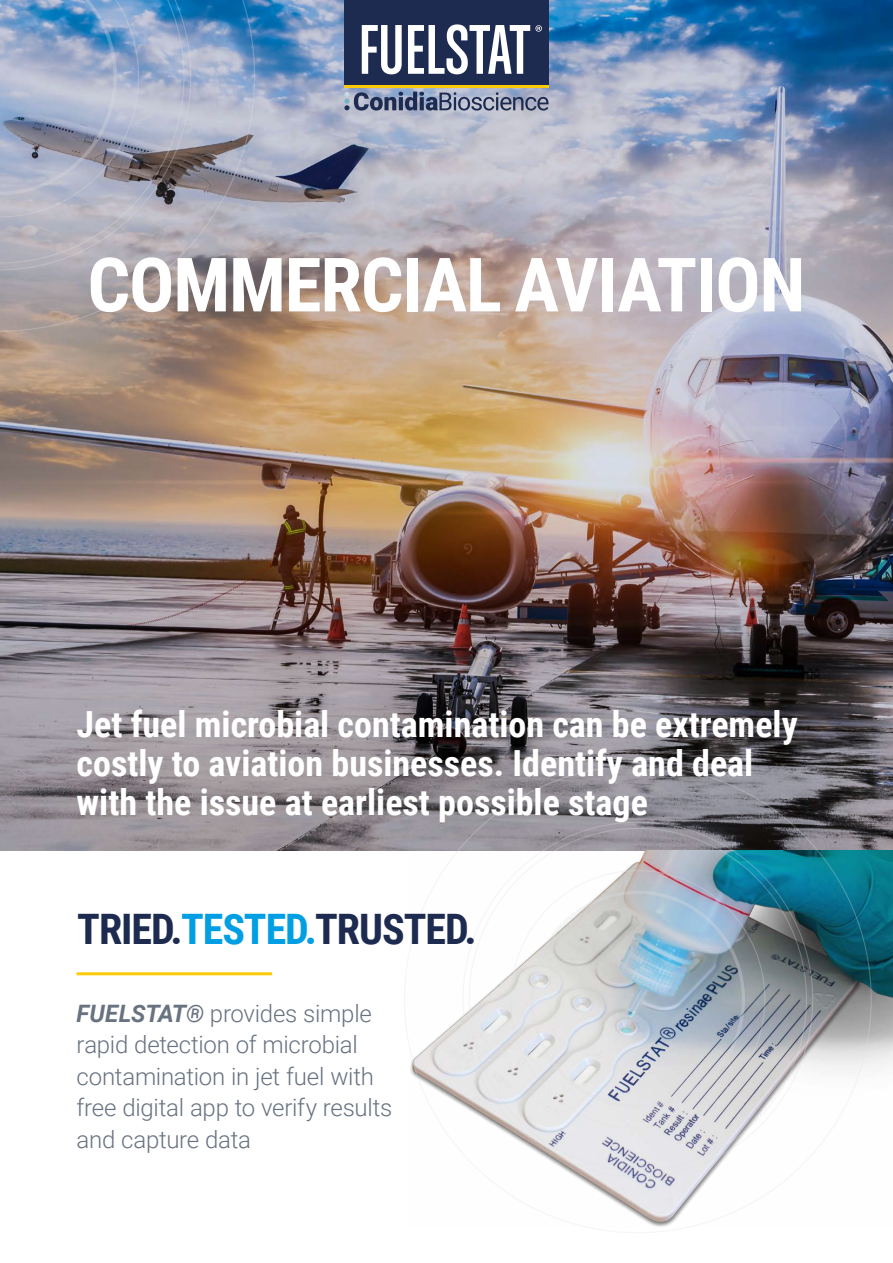
<style>
.page{position:relative;width:893px;height:1263px;background:#fff}
.page>*{position:absolute;margin:0;border:0;box-sizing:border-box;transform-origin:0 0}
.t1{font:700 75px "Roboto Condensed";letter-spacing:-.015em;color:#fff}
.t2{font:700 42px "Roboto Condensed";letter-spacing:-.025em;color:#1e2b50}
.t3{font:700 36px/39px "Roboto Condensed";color:#fff}
.t4{font:300 24px/31.5px "Roboto";letter-spacing:-.01em;color:#687280}
.s1{color:#009fe3}
.s2{font-weight:700;font-style:italic}
</style>
<div class="page">
<img style="left:0;top:0;width:893px;height:850px">
<svg style="left:0;top:0;width:255px;height:332px;background:#9697a1"></svg>
<svg style="left:0;top:0;width:185px;height:264px;background:#9da8be"></svg>
<div style="left:344px;top:0;width:205px;height:51px;background:#1e2b50"></div>
<div style="left:344px;top:9px;width:205px;height:77px;background:#1e2b50"></div>
<hr style="left:344px;top:86px;width:205px;height:2px;background:#fecb04">
<svg style="left:362px;top:25px;width:40px;height:49px"></svg>
<svg style="left:408px;top:24px;width:134px;height:50px"></svg>
<svg style="left:344px;top:92px;width:205px;height:19px;background:#79839e"></svg>
<img style="left:872px;top:850px;width:21px;height:219px">
<svg style="left:404px;top:765px;width:468px;height:462px"></svg>
<img style="left:468px;top:827px;width:339px;height:344px">
<hr style="left:77px;top:972px;width:195px;height:3px;background:#fecb04">
<h1 class="t1" style="left:87px;top:232px;width:719px">COMMERCIAL AVIATION</h1>
<p class="t3" style="left:77px;top:703px;width:723px">Jet fuel microbial contamination can be extremely costly to aviation businesses. Identify and deal with the issue at earliest possible stage</p>
<p class="t2" style="left:77px;top:900px;width:401px">TRIED.<span class="s1">TESTED.</span>TRUSTED.</p>
<p class="t4" style="left:77px;top:996px;width:317px"><span class="s2">FUELSTAT®</span> provides simple rapid detection of microbial contamination in jet fuel with free digital app to verify results and capture data</p>
</div>
